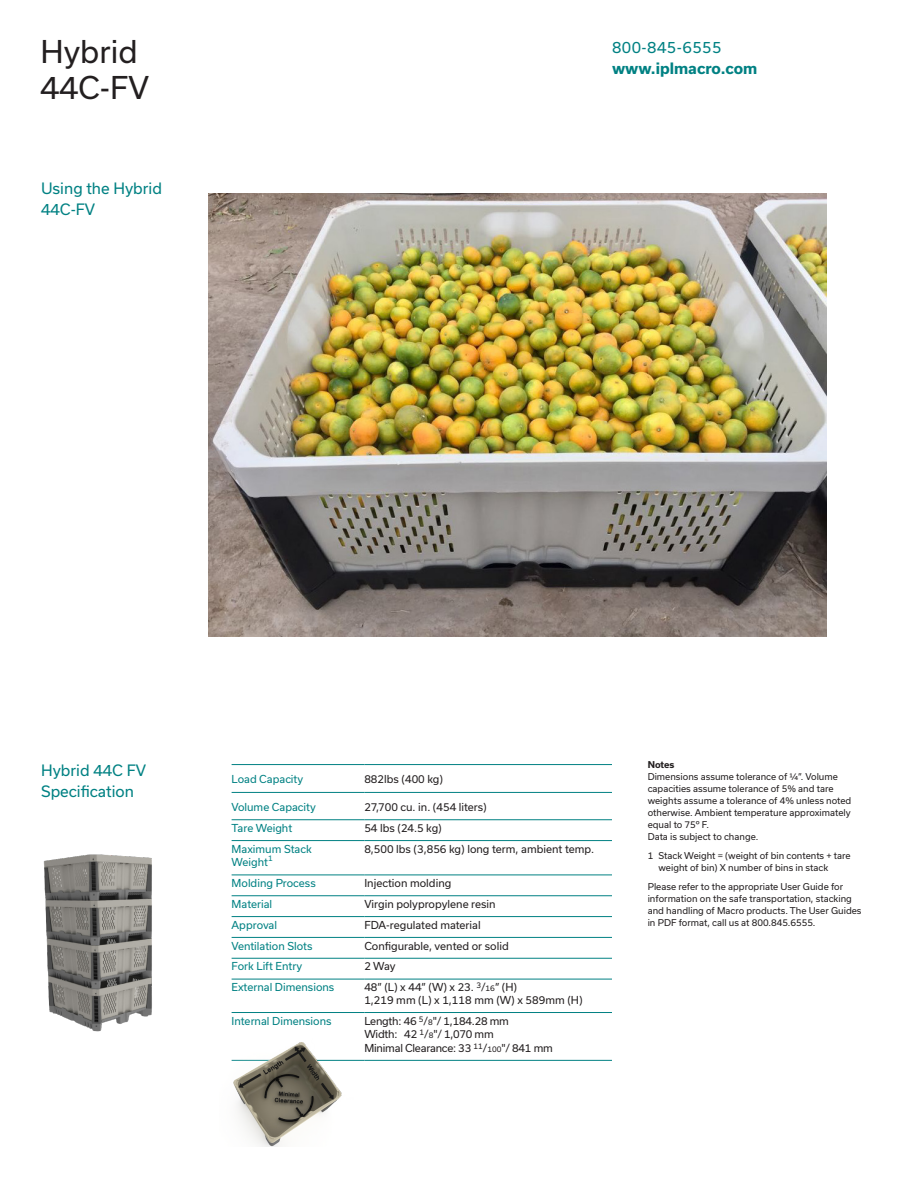
<style>
.page{position:relative;width:918px;height:1188px;background:#fff}
.page>*{position:absolute;margin:0;border:0;box-sizing:border-box;transform-origin:0 0}
.t1{font:30px "Usual";color:#231f20}
.IPL_PullPara{font:15px/21px "Usual";color:#008183}
.IPL_Body{font:700 15px/21px "Usual";color:#008183}
.t2{font:10.5px "Usual";color:#231f20}
.IPL_Table_head{font:10.5px "Usual";color:#008183}
.t3{font:10.5px "Usual";letter-spacing:-.02em;color:#231f20}
.IPL_Notes{font:9px/12px "Usual";color:#231f20}
.t4{font:7.5px "Usual";color:#008183}
.s1{font-weight:400}
.s2{font-size:7.5px}
.s3{font-weight:700}
</style>
<div class="page">
<hr style="left:232px;top:819px;width:132px;height:1px;background:#008183">
<hr style="left:364px;top:819px;width:248px;height:1px;background:#008183">
<hr style="left:232px;top:840px;width:132px;height:1px;background:#008183">
<hr style="left:364px;top:840px;width:248px;height:1px;background:#008183">
<hr style="left:232px;top:875px;width:132px;height:1px;background:#008183">
<hr style="left:364px;top:875px;width:248px;height:1px;background:#008183">
<hr style="left:232px;top:895px;width:132px;height:1px;background:#008183">
<hr style="left:364px;top:895px;width:248px;height:1px;background:#008183">
<hr style="left:232px;top:916px;width:132px;height:1px;background:#008183">
<hr style="left:364px;top:916px;width:248px;height:1px;background:#008183">
<hr style="left:232px;top:937px;width:132px;height:1px;background:#008183">
<hr style="left:364px;top:937px;width:248px;height:1px;background:#008183">
<hr style="left:232px;top:958px;width:132px;height:1px;background:#008183">
<hr style="left:364px;top:958px;width:248px;height:1px;background:#008183">
<hr style="left:232px;top:1012px;width:132px;height:1px;background:#008183">
<hr style="left:364px;top:1012px;width:248px;height:1px;background:#008183">
<hr style="left:232px;top:1060px;width:132px;height:1px;background:#008183">
<hr style="left:364px;top:1060px;width:248px;height:1px;background:#008183">
<hr style="left:232px;top:764px;width:132px;height:1px;background:#008183">
<hr style="left:364px;top:764px;width:248px;height:1px;background:#008183">
<hr style="left:232px;top:792px;width:132px;height:1px;background:#008183">
<hr style="left:364px;top:792px;width:248px;height:1px;background:#008183">
<hr style="left:232px;top:979px;width:132px;height:1px;background:#008183">
<hr style="left:364px;top:979px;width:248px;height:1px;background:#008183">
<img style="left:209px;top:193px;width:617px;height:443px">
<img style="left:43px;top:854px;width:109px;height:178px">
<img style="left:231px;top:1042px;width:123px;height:104px">
<p class="t1" style="left:40px;top:34px;width:99px">Hybrid</p>
<p class="t1" style="left:40px;top:70px;width:110px">44C-FV</p>
<p class="IPL_PullPara" style="left:41px;top:177px;width:123px">Using the Hybrid<br>44C-FV</p>
<p class="IPL_Body" style="left:612px;top:37px;width:147px"><span class="s1">800-845-6555 </span>www.iplmacro.com</p>
<p class="IPL_PullPara" style="left:41px;top:759px;width:107px">Hybrid 44C FV<br>Specification</p>
<p class="IPL_Table_head" style="left:232px;top:773px;width:73px">Load Capacity</p>
<p class="t2" style="left:364px;top:773px;width:80px">882lbs (400 kg)</p>
<p class="IPL_Table_head" style="left:232px;top:801px;width:86px">Volume Capacity</p>
<p class="t2" style="left:364px;top:801px;width:124px">27,700 cu. in. (454 liters)</p>
<p class="IPL_Table_head" style="left:232px;top:822px;width:62px">Tare Weight</p>
<p class="t2" style="left:364px;top:822px;width:79px">54 lbs (24.5 kg)</p>
<p class="IPL_Table_head" style="left:232px;top:843px;width:82px">Maximum Stack</p>
<p class="IPL_Table_head" style="left:232px;top:856px;width:38px">Weight</p>
<p class="t2" style="left:364px;top:843px;width:231px">8,500 lbs (3,856 kg) long term, ambient temp.</p>
<p class="t4" style="left:268px;top:854px;width:6px">1</p>
<p class="IPL_Table_head" style="left:232px;top:877px;width:86px">Molding Process</p>
<p class="t2" style="left:364px;top:877px;width:89px">Injection molding</p>
<p class="IPL_Table_head" style="left:232px;top:898px;width:42px">Material</p>
<p class="t2" style="left:364px;top:898px;width:133px">Virgin polypropylene resin</p>
<p class="IPL_Table_head" style="left:232px;top:919px;width:47px">Approval</p>
<p class="t2" style="left:364px;top:919px;width:118px">FDA-regulated material</p>
<p class="IPL_Table_head" style="left:232px;top:940px;width:82px">Ventilation Slots</p>
<p class="t2" style="left:364px;top:940px;width:146px">Configurable, vented or solid</p>
<p class="IPL_Table_head" style="left:232px;top:960px;width:72px">Fork Lift Entry</p>
<p class="t2" style="left:364px;top:960px;width:33px">2 Way</p>
<p class="IPL_Table_head" style="left:232px;top:981px;width:104px">External Dimensions</p>
<p class="t2" style="left:364px;top:981px;width:154px">48” (L) x 44” (W) x 23. <sup>3</sup>/<span class="s2">16</span>” (H)</p>
<p class="t2" style="left:364px;top:994px;width:220px">1,219 mm (L) x 1,118 mm (W) x 589mm (H)</p>
<p class="IPL_Table_head" style="left:232px;top:1015px;width:101px">Internal Dimensions</p>
<p class="t3" style="left:364px;top:1015px;width:146px">Length: 46 <sup>5</sup>/<span class="s2">8</span>"/ 1,184.28 mm</p>
<p class="t3" style="left:364px;top:1028px;width:131px">Width: 42 <sup>1</sup>/<span class="s2">8</span>"/ 1,070 mm</p>
<p class="t3" style="left:364px;top:1042px;width:190px">Minimal Clearance: 33 <sup>11</sup>/<span class="s2">100</span>"/ 841 mm</p>
<p class="IPL_Notes" style="left:648px;top:759px;width:205px"><span class="s3">Notes<br></span>Dimensions assume tolerance of ¼”. Volume capacities assume tolerance of 5% and tare weights assume a tolerance of 4% unless noted otherwise. Ambient temperature approximately equal to 75º F.<br>Data is subject to change.</p>
<p class="IPL_Notes" style="left:659px;top:850px;width:194px;text-indent:-11px">1 Stack Weight = (weight of bin contents + tare weight of bin) X number of bins in stack</p>
<p class="IPL_Notes" style="left:648px;top:880px;width:215px">Please refer to the appropriate User Guide for information on the safe transportation, stacking and handling of Macro products. The User Guides in PDF format, call us at 800.845.6555.</p>
</div>
